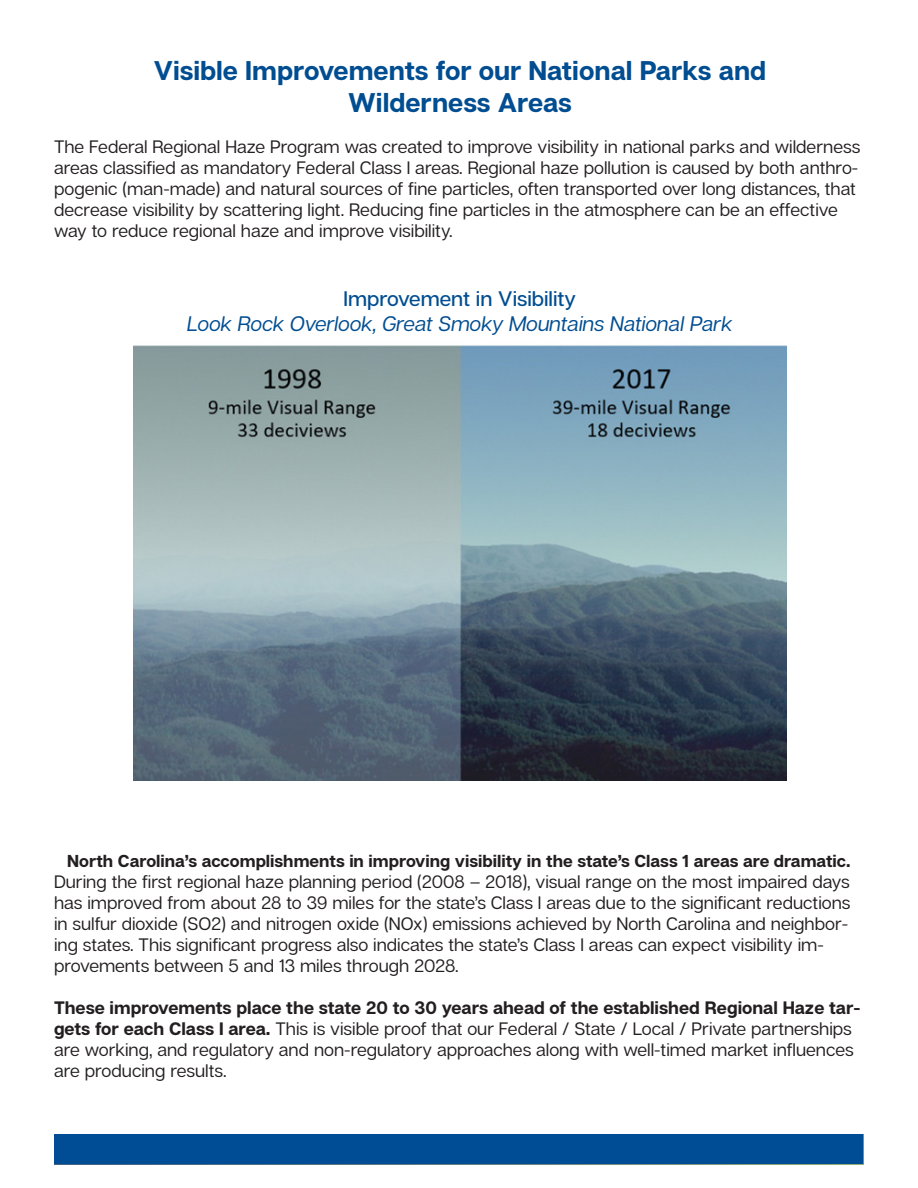
<style>
.page{position:relative;width:918px;height:1188px;background:#fff}
.page>*{position:absolute;margin:0;border:0;box-sizing:border-box;transform-origin:0 0}
.t1{font:700 27px "Articulat C Fv 2";color:#014d91}
.t2{font:italic 21px "Articulat C Fv 2 Text";color:#014d91}
.t3{font:500 21px "Articulat C Fv 2";color:#014d91}
.t4{font:18px/21px "Articulat C Fv 2 Text";color:#231f20}
.t5{font:700 17.25px "Articulat C Fv 2";color:#231f20}
.s1{font-family:"Articulat C Fv 2";font-weight:700}
</style>
<div class="page">
<img style="left:134px;top:345px;width:652px;height:435px">
<div style="left:54px;top:1134px;width:810px;height:31px;background:#014d95"></div>
<p class="t1" style="left:154px;top:54px;width:614px">Visible Improvements for our National Parks and</p>
<p class="t1" style="left:348px;top:87px;width:225px">Wilderness Areas</p>
<p class="t4" style="left:54px;top:136px;width:808px">The Federal Regional Haze Program was created to improve visibility in national parks and wilderness areas classified as mandatory Federal Class I areas. Regional haze pollution is caused by both anthro&shy;pogenic (man-made) and natural sources of fine particles, often transported over long distances, that decrease visibility by scattering light. Reducing fine particles in the atmosphere can be an effective way to reduce regional haze and improve visibility.</p>
<p class="t3" style="left:344px;top:286px;width:234px">Improvement in Visibility</p>
<p class="t2" style="left:187px;top:312px;width:547px">Look Rock Overlook, Great Smoky Mountains National Park</p>
<p class="t5" style="left:67px;top:850px;width:785px">North Carolina’s accomplishments in improving visibility in the state’s Class 1 areas are dramatic.</p>
<p class="t4" style="left:54px;top:871px;width:798px">During the first regional haze planning period (2008 – 2018), visual range on the most impaired days has improved from about 28 to 39 miles for the state’s Class I areas due to the significant reductions in sulfur dioxide (SO2) and nitrogen oxide (NOx) emissions achieved by North Carolina and neighbor&shy;ing states. This significant progress also indicates the state’s Class I areas can expect visibility im&shy;provements between 5 and 13 miles through 2028.</p>
<p class="t4" style="left:54px;top:997px;width:808px"><span class="s1">These improvements place the state 20 to 30 years ahead of the established Regional Haze tar&shy;gets for each Class I area.</span> This is visible proof that our Federal / State / Local / Private partnerships are working, and regulatory and non-regulatory approaches along with well-timed market influences are producing results.</p>
</div>
